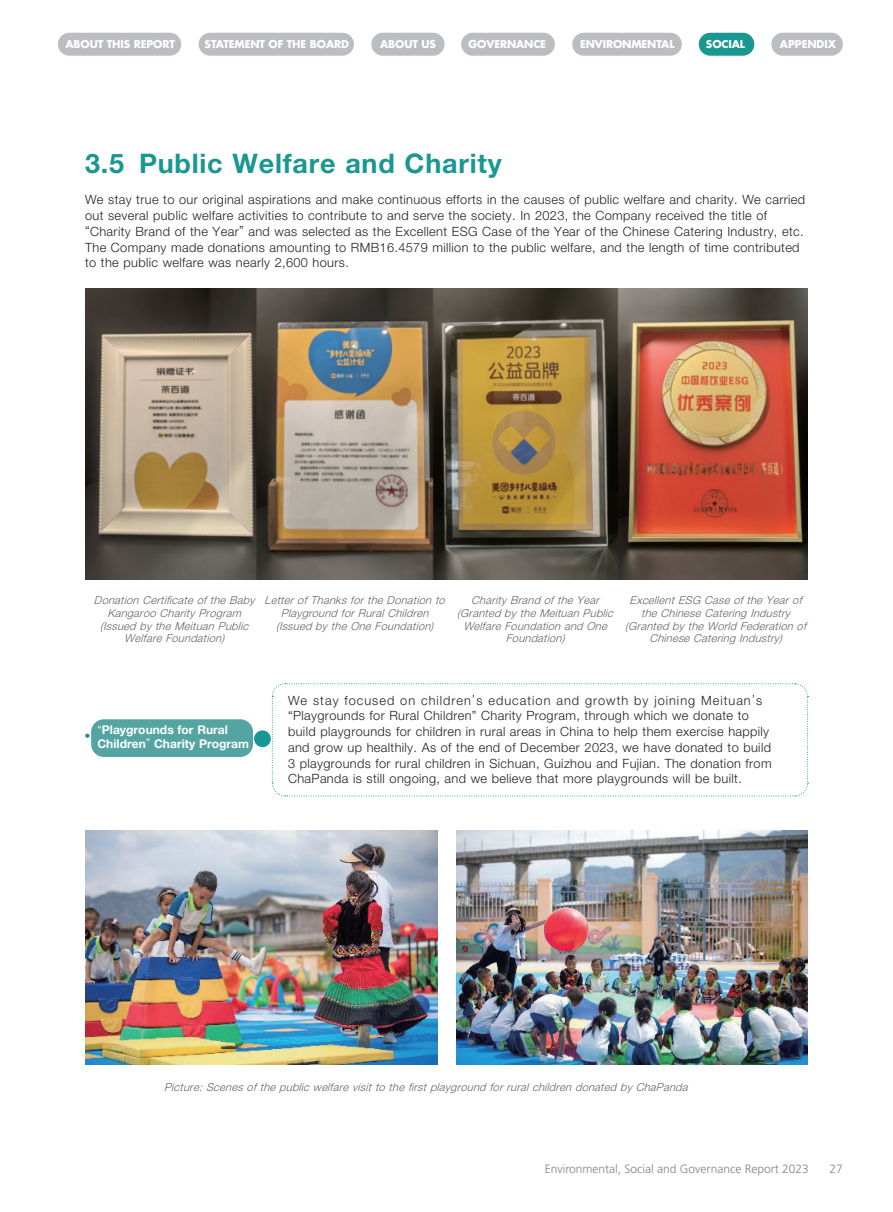
<style>
.page{position:relative;width:893px;height:1212px;background:#fff}
.page>*{position:absolute;margin:0;border:0;box-sizing:border-box;transform-origin:0 0}
.t1{font:700 27px "Helvetica Neue LT Std";letter-spacing:.03em;color:#199791}
.t2{font:300 12.75px/15.8px "Helvetica Neue LT Std";letter-spacing:.03em;color:#231f20}
.t3{font:300 12px "Frutiger LT Std";color:#808285}
.t4{font:700 12px/13.5px "Helvetica Neue LT Std";letter-spacing:.005em;color:#fff}
.t5{font:300 12px "Helvetica Neue LT Std";color:#199791}
.t6{font:italic 300 10.95px/12.8px "Helvetica Neue LT Std";color:#636366;text-align:center}
.t7{font:700 10.5px "Futura Std";letter-spacing:-.01em;color:#fff}
.s1{font-weight:300}
</style>
<div class="page">
<div style="left:58px;top:33px;width:123px;height:23px;background:#bcbdc0;border-radius:11px"></div>
<div style="left:371px;top:33px;width:74px;height:23px;background:#bcbdc0;border-radius:11px"></div>
<div style="left:699px;top:33px;width:55px;height:23px;background:#199791;border-radius:11px"></div>
<div style="left:461px;top:33px;width:94px;height:23px;background:#bcbdc0;border-radius:11px"></div>
<div style="left:572px;top:33px;width:110px;height:23px;background:#bcbdc0;border-radius:11px"></div>
<div style="left:771px;top:33px;width:72px;height:23px;background:#bcbdc0;border-radius:11px"></div>
<div style="left:199px;top:33px;width:155px;height:23px;background:#bcbdc0;border-radius:11px"></div>
<img style="left:85px;top:288px;width:723px;height:292px">
<div style="left:91px;top:719px;width:162px;height:38px;background:#54a5a2;border-radius:13px"></div>
<svg style="left:272px;top:683px;width:536px;height:114px"></svg>
<div style="left:254px;top:730px;width:17px;height:17px;background:#199791;border-radius:50%"></div>
<img style="left:85px;top:830px;width:353px;height:235px">
<img style="left:456px;top:830px;width:352px;height:235px">
<p class="t7" style="left:65px;top:38px;width:111px">ABOUT THIS REPORT</p>
<p class="t7" style="left:205px;top:38px;width:146px">STATEMENT OF THE BOARD</p>
<p class="t7" style="left:380px;top:38px;width:57px">ABOUT US</p>
<p class="t7" style="left:468px;top:37px;width:79px">GOVERNANCE</p>
<p class="t7" style="left:580px;top:37px;width:96px">ENVIRONMENTAL</p>
<p class="t7" style="left:706px;top:37px;width:40px">SOCIAL</p>
<p class="t7" style="left:780px;top:37px;width:57px">APPENDIX</p>
<h1 class="t1" style="left:85px;top:147px;width:418px">3.5 Public Welfare and Charity</h1>
<p class="t2" style="left:85px;top:192px;width:722px">We stay true to our original aspirations and make continuous efforts in the causes of public welfare and charity. We carried out several public welfare activities to contribute to and serve the society. In 2023, the Company received the title of “Charity Brand of the Year” and was selected as the Excellent ESG Case of the Year of the Chinese Catering Industry, etc.<br>The Company made donations amounting to RMB16.4579 million to the public welfare, and the length of time contributed to the public welfare was nearly 2,600 hours.</p>
<p class="t6" style="left:94px;top:594px;width:162px">Donation Certificate ofthe Baby<br>Kangaroo Charity Program (Issued by the Meituan Public<br>Welfare Foundation)</p>
<p class="t6" style="left:265px;top:594px;width:185px">LetterofThanksforthe Donation to<br>Playground forRuralChildren (Issued by the One Foundation)</p>
<p class="t6" style="left:457px;top:594px;width:161px">Charity Brand ofthe Year (Granted by the Meituan Public<br>Welfare Foundation and One<br>Foundation)</p>
<p class="t6" style="left:625px;top:594px;width:186px">ExcellentESG Case ofthe Yearof the Chinese Catering Industry (Granted by the World Federation of<br>Chinese Catering Industry)</p>
<p class="t5" style="left:85px;top:729px;width:7px">•</p>
<p class="t4" style="left:97px;top:723px;width:153px"><span class="s1">“</span>Playgrounds for Rural<br>Children<span class="s1">”</span> Charity Program</p>
<p class="t2" style="left:288px;top:692px;width:485px">We stay focused on children’s education and growth by joining Meituan’s “Playgrounds for Rural Children” Charity Program, through which we donate to build playgrounds for children in rural areas in China to help them exercise happily and grow up healthily. As of the end of December 2023, we have donated to build 3 playgrounds for rural children in Sichuan, Guizhou and Fujian. The donation from ChaPanda is still ongoing, and we believe that more playgrounds will be built.</p>
<p class="t6" style="left:164px;top:1080px;width:528px">Picture:Scenesofthe public welfare visitto the firstplayground forruralchildren donated by ChaPanda</p>
<p class="t3" style="left:545px;top:1161px;width:266px">Environmental, Social and Governance Report 2023</p>
<p class="t3" style="left:829px;top:1161px;width:15px">27</p>
</div>
